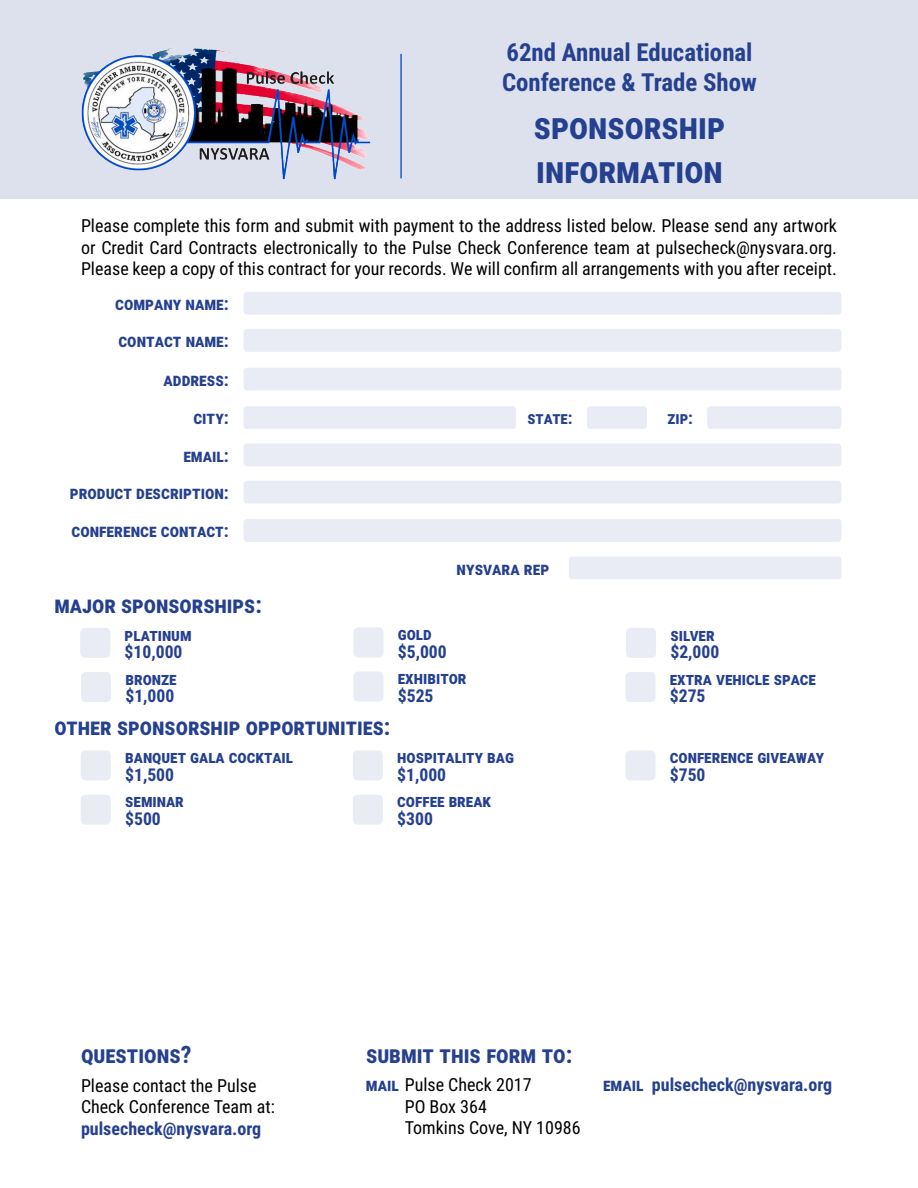
<style>
.page{position:relative;width:918px;height:1188px;background:#fff}
.page>*{position:absolute;margin:0;border:0;box-sizing:border-box;transform-origin:0 0}
.t1{font:700 36.6px/43.8px "Roboto Condensed";color:#25408f}
.t2{font:700 24.9px/29.8px "Roboto Condensed";color:#25408f}
.t3{font:700 24px "Roboto Condensed";color:#25408f}
.t4{font:700 23.55px "Roboto Condensed";color:#25408f}
.t5{font:18px/21.6px "Roboto Condensed";color:#000}
.t6{font:700 18px/38px "Roboto Condensed";color:#25408f;text-align:right}
.t7{font:700 17.7px/17.7px "Roboto Condensed";color:#25408f}
.t8{font:700 17.25px "Roboto Condensed";color:#25408f}
.s1{font-weight:700;color:#25408f}
</style>
<div class="page">
<div style="left:0;top:0;width:918px;height:199px;background:#dce1ed"></div>
<hr style="left:400px;top:54px;width:2px;height:124px;background:#3e73d2">
<img style="left:81px;top:48px;width:290px;height:131px">
<div style="left:244px;top:329px;width:597px;height:23px;background:#e9ecf4;border-radius:4px"></div>
<div style="left:244px;top:292px;width:597px;height:23px;background:#e9ecf4;border-radius:4px"></div>
<div style="left:244px;top:368px;width:597px;height:23px;background:#e9ecf4;border-radius:4px"></div>
<div style="left:244px;top:443px;width:597px;height:23px;background:#e9ecf4;border-radius:4px"></div>
<div style="left:244px;top:481px;width:597px;height:23px;background:#e9ecf4;border-radius:4px"></div>
<div style="left:244px;top:519px;width:597px;height:23px;background:#e9ecf4;border-radius:4px"></div>
<div style="left:244px;top:406px;width:272px;height:23px;background:#e9ecf4;border-radius:4px"></div>
<div style="left:587px;top:406px;width:60px;height:23px;background:#e9ecf4;border-radius:4px"></div>
<div style="left:707px;top:406px;width:134px;height:23px;background:#e9ecf4;border-radius:4px"></div>
<div style="left:569px;top:556px;width:272px;height:23px;background:#e9ecf4;border-radius:4px"></div>
<div style="left:81px;top:750px;width:30px;height:31px;background:#e9ecf4;border-radius:5px"></div>
<div style="left:81px;top:795px;width:30px;height:30px;background:#e9ecf4;border-radius:5px"></div>
<div style="left:353px;top:750px;width:30px;height:31px;background:#e9ecf4;border-radius:5px"></div>
<div style="left:353px;top:795px;width:30px;height:30px;background:#e9ecf4;border-radius:5px"></div>
<div style="left:625px;top:750px;width:30px;height:31px;background:#e9ecf4;border-radius:5px"></div>
<div style="left:80px;top:628px;width:30px;height:30px;background:#e9ecf4;border-radius:5px"></div>
<div style="left:625px;top:672px;width:30px;height:30px;background:#e9ecf4;border-radius:5px"></div>
<div style="left:353px;top:627px;width:30px;height:30px;background:#e9ecf4;border-radius:5px"></div>
<div style="left:626px;top:628px;width:30px;height:30px;background:#e9ecf4;border-radius:5px"></div>
<div style="left:81px;top:672px;width:30px;height:30px;background:#e9ecf4;border-radius:5px"></div>
<div style="left:353px;top:672px;width:30px;height:30px;background:#e9ecf4;border-radius:5px"></div>
<h2 class="t2" style="left:502px;top:37px;width:256px">62nd Annual Educational<br>Conference &amp; Trade Show</h2>
<h1 class="t1" style="left:534px;top:103px;width:193px">sponsorship information</h1>
<p class="t5" style="left:81px;top:214px;width:757px;text-align:justify">Please complete this form and submit with payment to the address listed below. Please send any artwork or Credit Card Contracts electronically to the Pulse Check Conference team at pulsecheck@nysvara.org.<br>Please keep a copy of this contract for your records. We will confirm all arrangements with you after receipt.</p>
<p class="t6" style="left:115px;top:284px;width:115px">Company Name:<br>Contact Name:<br>Address:</p>
<p class="t6" style="left:193px;top:398px;width:37px">City:</p>
<p class="t8" style="left:527px;top:406px;width:47px">State:</p>
<p class="t8" style="left:668px;top:406px;width:27px">Zip:</p>
<p class="t6" style="left:70px;top:436px;width:161px;text-align:justify;text-indent:113px">Email:<br>Product description: conference contact:</p>
<h3 class="t4" style="left:55px;top:588px;width:209px">major sponsorships:</h3>
<p class="t7" style="left:125px;top:625px;width:69px">platinum $10,000</p>
<p class="t6" style="left:457px;top:549px;width:10px">NYSVARA</p>
<p class="t6" style="left:524px;top:549px;width:27px">rep</p>
<p class="t7" style="left:398px;top:624px;width:51px">gold $5,000</p>
<p class="t7" style="left:670px;top:625px;width:51px">silver $2,000</p>
<p class="t7" style="left:125px;top:669px;width:53px">bronze $1,000</p>
<p class="t7" style="left:398px;top:669px;width:70px">exhibitor $525</p>
<h3 class="t4" style="left:55px;top:710px;width:337px">Other Sponsorship Opportunities:</h3>
<p class="t7" style="left:125px;top:747px;width:170px">Banquet Gala Cocktail $1,500</p>
<p class="t7" style="left:125px;top:792px;width:60px">seminar $500</p>
<p class="t7" style="left:397px;top:747px;width:118px">Hospitality Bag $1,000</p>
<p class="t7" style="left:397px;top:792px;width:95px">coffee break $300</p>
<p class="t7" style="left:670px;top:669px;width:148px">extra vehicle space $275</p>
<p class="t7" style="left:670px;top:747px;width:156px">Conference Giveaway $750</p>
<h3 class="t3" style="left:81px;top:1038px;width:112px">Questions?</h3>
<h3 class="t3" style="left:366px;top:1038px;width:208px">submit this form to:</h3>
<p class="t5" style="left:81px;top:1074px;width:196px">Please contact the Pulse<br>Check Conference Team at:</p>
<p class="t6" style="left:81px;top:1109px;width:182px">pulsecheck@nysvara.org</p>
<p class="t5" style="left:366px;top:1073px;width:167px"><span class="s1">mail</span> Pulse Check 2017</p>
<p class="t6" style="left:652px;top:1065px;width:182px">pulsecheck@nysvara.org</p>
<p class="t5" style="left:405px;top:1095px;width:178px">PO Box 364<br>Tomkins Cove, NY 10986</p>
<p class="t6" style="left:603px;top:1065px;width:42px">email</p>
</div>
